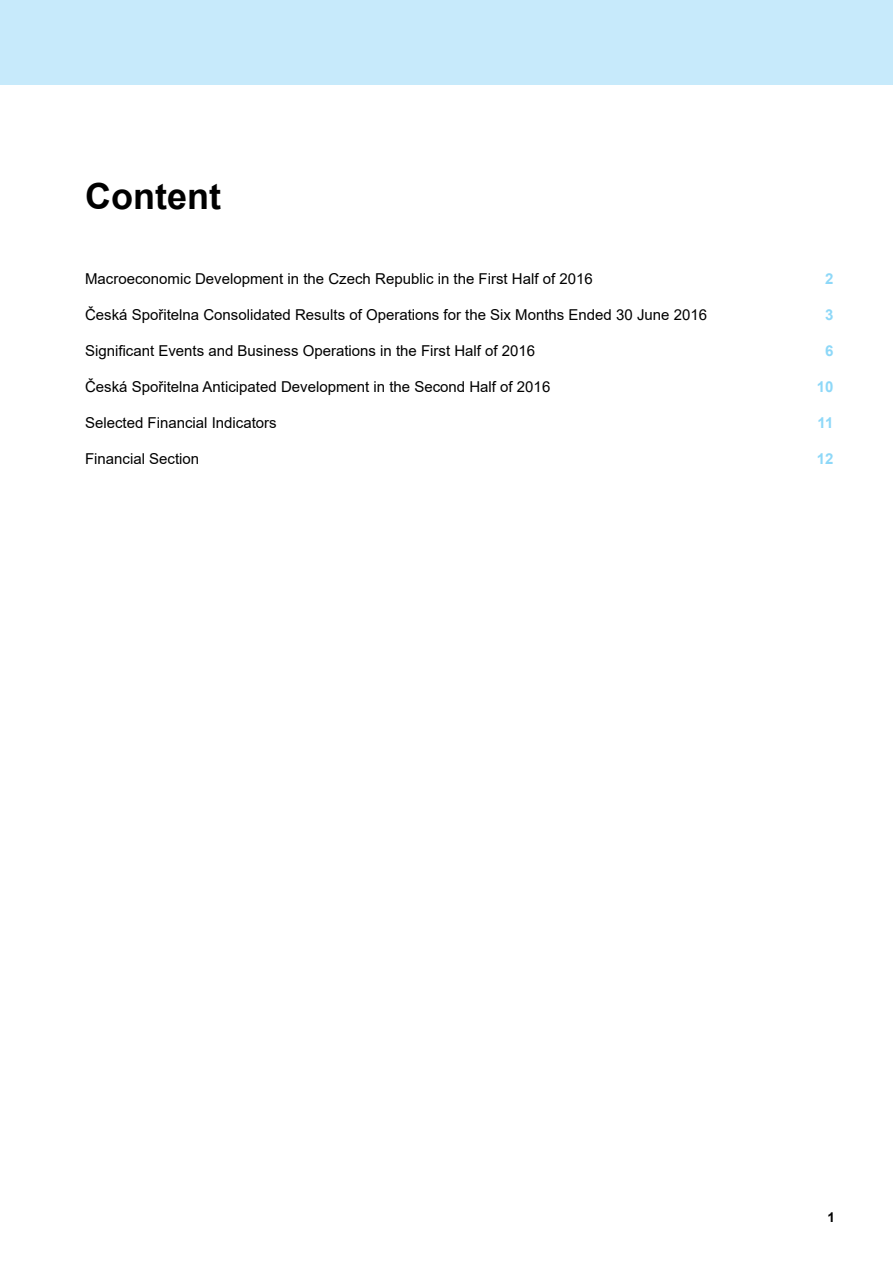
<style>
.page{position:relative;width:893px;height:1263px;background:#fff}
.page>*{position:absolute;margin:0;border:0;box-sizing:border-box;transform-origin:0 0}
.t1{font:700 36px "Arial";color:#000}
.t2{font:15px "Arial";color:#000}
.t3{font:700 15px "Arial";color:#8ed8f8}
.t4{font:700 13.5px "Arial";color:#000}
</style>
<div class="page">
<div style="left:0;top:0;width:893px;height:85px;background:#c7eafb"></div>
<h1 class="t1" style="left:85px;top:171px;width:137px">Content</h1>
<p class="t2" style="left:85px;top:268px;width:509px">Macroeconomic Development in the Czech Republic in the First Half of 2016</p>
<p class="t3" style="left:825px;top:268px;width:10px">2</p>
<p class="t2" style="left:85px;top:304px;width:623px">Česká Spořitelna Consolidated Results of Operations for the Six Months Ended 30 June 2016</p>
<p class="t3" style="left:825px;top:304px;width:10px">3</p>
<p class="t2" style="left:85px;top:340px;width:452px">Significant Events and Business Operations in the First Half of 2016</p>
<p class="t3" style="left:825px;top:340px;width:10px">6</p>
<p class="t2" style="left:85px;top:376px;width:467px">Česká Spořitelna Anticipated Development in the Second Half of 2016</p>
<p class="t3" style="left:817px;top:376px;width:18px">10</p>
<p class="t2" style="left:85px;top:412px;width:193px">Selected Financial Indicators</p>
<p class="t3" style="left:818px;top:412px;width:17px">11</p>
<p class="t2" style="left:85px;top:448px;width:116px">Financial Section</p>
<p class="t3" style="left:817px;top:448px;width:18px">12</p>
<p class="t4" style="left:828px;top:1207px;width:9px">1</p>
</div>
